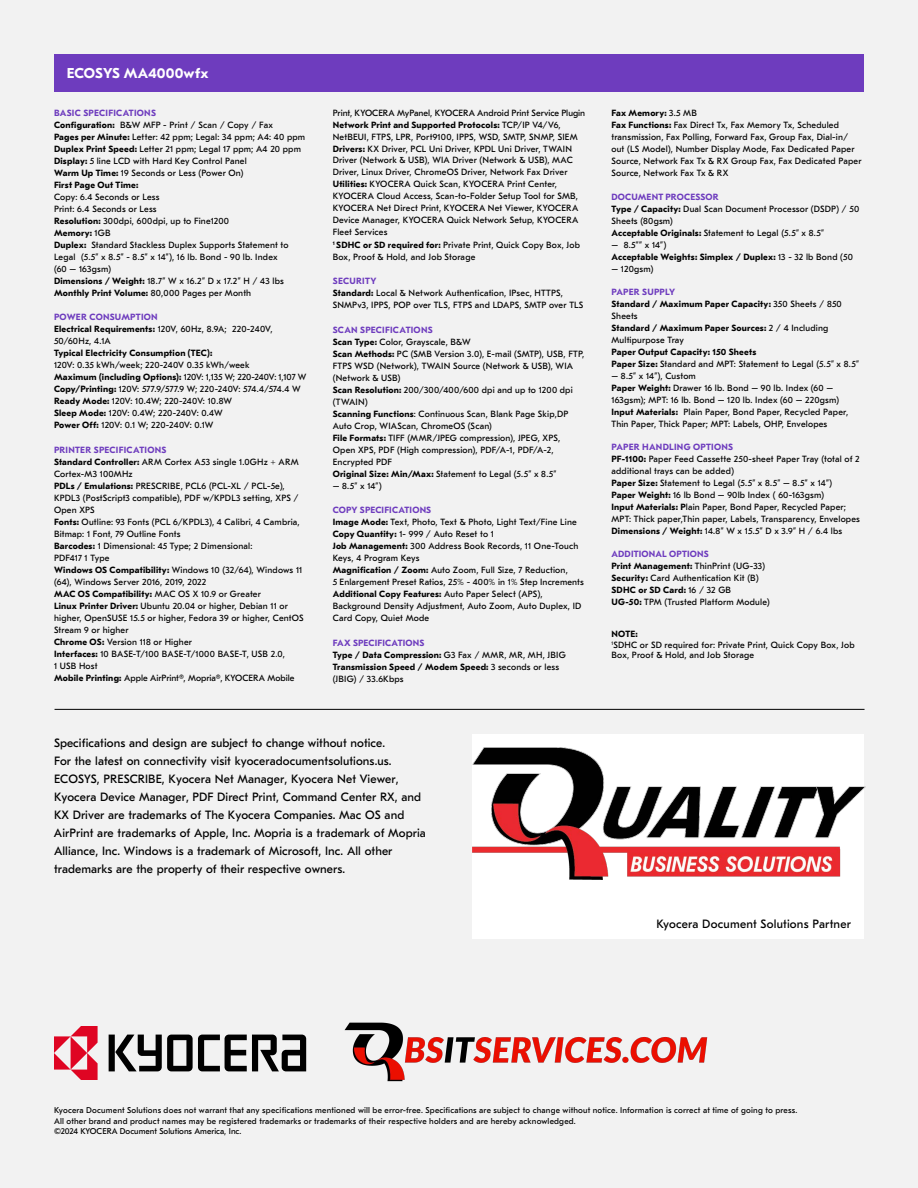
<style>
.page{position:relative;width:918px;height:1188px;background:#f2f2f2}
.page>*{position:absolute;margin:0;border:0;box-sizing:border-box;transform-origin:0 0}
.t1{font:700 14.25px "GT Eesti Pro Text";letter-spacing:.01em;color:#fff}
.t2{font:12px/18px "GT Eesti Pro Text";letter-spacing:.005em;color:#000}
.t3{font:9px/12px "GT Eesti Pro Text";letter-spacing:.02em;color:#000}
.t4{font:700 9px/12px "GT Eesti Pro Text";letter-spacing:.025em;color:#000}
.t5{font:8.4px/10.5px "GT Eesti Pro Text";letter-spacing:.02em;color:#000}
.s1{font-weight:700;color:#6e3cbe}
.s2{font-weight:700}
.s3{color:#6e3cbe}
.s4{font-weight:400}
</style>
<div class="page">
<div style="left:54px;top:54px;width:810px;height:37px;background:#6e3cbe"></div>
<svg style="left:109px;top:1035px;width:197px;height:36px"></svg>
<svg style="left:54px;top:1026px;width:44px;height:54px"></svg>
<div style="left:472px;top:735px;width:392px;height:204px;background:#fff"></div>
<hr style="left:55px;top:709px;width:810px;height:1px;background:#000">
<img style="left:472px;top:748px;width:393px;height:132px">
<img style="left:344px;top:1022px;width:364px;height:60px">
<h1 class="t1" style="left:67px;top:65px;width:143px">ECOSYS MA4000wfx</h1>
<p class="t3" style="left:54px;top:107px;width:253px"><span class="s1">BASIC SPECIFICATIONS<br></span><span class="s2">Configuration:</span> B&amp;W MFP - Print / Scan / Copy / Fax<br><span class="s2">Pages per Minute:</span> Letter: 42 ppm; Legal: 34 ppm; A4: 40 ppm <span class="s2">Duplex Print Speed:</span> Letter 21 ppm; Legal 17 ppm; A4 20 ppm <span class="s2">Display:</span> 5 line LCD with Hard Key Control Panel<br><span class="s2">Warm Up Time:</span> 19 Seconds or Less (Power On)<br><span class="s2">First Page Out Time:</span></p>
<p class="t3" style="left:54px;top:191px;width:236px">Copy: 6.4 Seconds or Less<br>Print: 6.4 Seconds or Less<br><span class="s2">Resolution:</span> 300dpi, 600dpi, up to Fine1200<br><span class="s2">Memory:</span> 1GB<br><span class="s2">Duplex:</span> Standard Stackless Duplex Supports Statement to Legal (5.5” x 8.5” - 8.5” x 14”), 16 lb. Bond - 90 lb. Index (60 – 163gsm)<br><span class="s2">Dimensions / Weight:</span> 18.7” W x 16.2” D x 17.2” H / 43 lbs <span class="s2">Monthly Print Volume:</span> 80,000 Pages per Month</p>
<p class="t3" style="left:54px;top:311px;width:220px"><span class="s1">POWER CONSUMPTION<br></span><span class="s2">Electrical Requirements:</span> 120V, 60Hz, 8.9A; 220-240V,<br>50/60Hz, 4.1A</p>
<p class="t4" style="left:54px;top:347px;width:160px">Typical Electricity Consumption (TEC):</p>
<p class="t3" style="left:54px;top:359px;width:254px">120V: 0.35 kWh/week; 220-240V 0.35 kWh/week<br><span class="s2">Maximum (including Options):</span> 120V: 1,135 W; 220-240V: 1,107 W <span class="s2">Copy/Printing:</span> 120V: 577.9/577.9 W; 220-240V: 574.4/574.4 W <span class="s2">Ready Mode:</span> 120V: 10.4W; 220-240V: 10.8W<br><span class="s2">Sleep Mode:</span> 120V: 0.4W; 220-240V: 0.4W<br><span class="s2">Power Off:</span> 120V: 0.1 W; 220-240V: 0.1W</p>
<p class="t3" style="left:54px;top:444px;width:251px"><span class="s1">PRINTER SPECIFICATIONS<br></span><span class="s2">Standard Controller:</span> ARM Cortex A53 single 1.0GHz + ARM Cortex-M3 100MHz<br><span class="s2">PDLs / Emulations:</span> PRESCRIBE, PCL6 (PCL-XL / PCL-5e), KPDL3 (PostScript3 compatible), PDF w/KPDL3 setting, XPS / Open XPS<br><span class="s2">Fonts:</span> Outline: 93 Fonts (PCL 6/KPDL3), 4 Calibri, 4 Cambria, Bitmap: 1 Font, 79 Outline Fonts<br><span class="s2">Barcodes:</span> 1 Dimensional: 45 Type; 2 Dimensional:<br>PDF417 1 Type<br><span class="s2">Windows OS Compatibility:</span> Windows 10 (32/64), Windows 11 (64), Windows Server 2016, 2019, 2022<br><span class="s2">MAC OS Compatibility:</span> MAC OS X 10.9 or Greater<br><span class="s2">Linux Printer Driver:</span> Ubuntu 20.04 or higher, Debian 11 or higher, OpenSUSE 15.5 or higher, Fedora 39 or higher, CentOS Stream 9 or higher<br><span class="s2">Chrome OS:</span> Version 118 or Higher<br><span class="s2">Interfaces:</span> 10 BASE-T/100 BASE-T/1000 BASE-T, USB 2.0,<br>1 USB Host<br><span class="s2">Mobile Printing:</span> Apple AirPrint®, Mopria®, KYOCERA Mobile</p>
<p class="t3" style="left:333px;top:107px;width:254px">Print, KYOCERA MyPanel, KYOCERA Android Print Service Plugin <span class="s2">Network Print and Supported Protocols:</span> TCP/IP V4/V6, NetBEUI, FTPS, LPR, Port9100, IPPS, WSD, SMTP, SNMP, SIEM <span class="s2">Drivers:</span> KX Driver, PCL Uni Driver, KPDL Uni Driver, TWAIN Driver (Network &amp; USB), WIA Driver (Network &amp; USB), MAC Driver, Linux Driver, ChromeOS Driver, Network Fax Driver <span class="s2">Utilities:</span> KYOCERA Quick Scan, KYOCERA Print Center, KYOCERA Cloud Access, Scan-to-Folder Setup Tool for SMB, KYOCERA Net Direct Print, KYOCERA Net Viewer, KYOCERA Device Manager, KYOCERA Quick Network Setup, KYOCERA Fleet Services<br><sup>1</sup> <span class="s2">SDHC or SD required for:</span> Private Print, Quick Copy Box, Job Box, Proof &amp; Hold, and Job Storage</p>
<p class="t3" style="left:333px;top:275px;width:252px"><span class="s1">SECURITY<br></span><span class="s2">Standard:</span> Local &amp; Network Authentication, IPsec, HTTPS,<br>SNMPv3, IPPS, POP over TLS, FTPS and LDAPS, SMTP over TLS</p>
<p class="t3" style="left:333px;top:324px;width:253px"><span class="s1">SCAN SPECIFICATIONS<br></span><span class="s2">Scan Type:</span> Color, Grayscale, B&amp;W<br><span class="s2">Scan Methods:</span> PC (SMB Version 3.0), E-mail (SMTP), USB, FTP, FTPS WSD (Network), TWAIN Source (Network &amp; USB), WIA (Network &amp; USB)<br><span class="s2">Scan Resolution:</span> 200/300/400/600 dpi and up to 1200 dpi (TWAIN)<br><span class="s2">Scanning Functions</span>: Continuous Scan, Blank Page Skip,DP Auto Crop, WIAScan, ChromeOS (Scan)<br><span class="s2">File Formats:</span> TIFF (MMR/JPEG compression), JPEG, XPS, Open XPS, PDF (High compression), PDF/A-1, PDF/A-2, Encrypted PDF<br><span class="s2">Original Size: Min/Max:</span> Statement to Legal (5.5” x 8.5”</p>
<p class="t3" style="left:333px;top:480px;width:50px">– 8.5” x 14”)</p>
<p class="t3" style="left:333px;top:504px;width:253px"><span class="s1">COPY SPECIFICATIONS<br></span><span class="s2">Image Mode:</span> Text, Photo, Text &amp; Photo, Light Text/Fine Line <span class="s2">Copy Quantity:</span> 1- 999 / Auto Reset to 1<br><span class="s2">Job Management:</span> 300 Address Book Records, 11 One-Touch Keys, 4 Program Keys<br><span class="s2">Magnification / Zoom:</span> Auto Zoom, Full Size, 7 Reduction,<br>5 Enlargement Preset Ratios, 25% - 400% in 1% Step Increments <span class="s2">Additional Copy Features:</span> Auto Paper Select (APS), Background Density Adjustment, Auto Zoom, Auto Duplex, ID Card Copy, Quiet Mode</p>
<p class="t4" style="left:333px;top:637px;width:234px"><span class="s3">FAX SPECIFICATIONS<br></span>Type / Data Compression: <span class="s4">G3 Fax / MMR, MR, MH, JBIG </span>Transmission Speed / Modem Speed: <span class="s4">3 seconds or less (JBIG) / 33.6Kbps</span></p>
<p class="t2" style="left:54px;top:734px;width:373px">Specifications and design are subject to change without notice.<br>For the latest on connectivity visit kyoceradocumentsolutions.us.<br>ECOSYS, PRESCRIBE, Kyocera Net Manager, Kyocera Net Viewer, Kyocera Device Manager, PDF Direct Print, Command Center RX, and KX Driver are trademarks of The Kyocera Companies. Mac OS and AirPrint are trademarks of Apple, Inc. Mopria is a trademark of Mopria Alliance, Inc. Windows is a trademark of Microsoft, Inc. All other trademarks are the property of their respective owners.</p>
<p class="t3" style="left:612px;top:107px;width:252px"><span class="s2">Fax Memory:</span> 3.5 MB<br><span class="s2">Fax Functions:</span> Fax Direct Tx, Fax Memory Tx, Scheduled transmission, Fax Polling, Forward Fax, Group Fax, Dial-in/ out (LS Model), Number Display Mode, Fax Dedicated Paper Source, Network Fax Tx &amp; RX Group Fax, Fax Dedicated Paper Source, Network Fax Tx &amp; RX</p>
<p class="t3" style="left:612px;top:191px;width:249px"><span class="s1">DOCUMENT PROCESSOR<br></span><span class="s2">Type / Capacity:</span> Dual Scan Document Processor (DSDP) / 50<br>Sheets (80gsm)<br><span class="s2">Acceptable Originals:</span> Statement to Legal (5.5” x 8.5”</p>
<p class="t4" style="left:612px;top:239px;width:243px"><span class="s4">– 8.5”” x 14”)<br></span>Acceptable Weights: Simplex / Duplex: <span class="s4">13 - 32 lb Bond (50</span></p>
<p class="t3" style="left:612px;top:263px;width:43px">– 120gsm)</p>
<p class="t4" style="left:612px;top:286px;width:232px"><span class="s3">PAPER SUPPLY<br></span>Standard / Maximum Paper Capacity: <span class="s4">350 Sheets / 850<br>Sheets<br></span>Standard / Maximum Paper Sources: <span class="s4">2 / 4 Including<br>Multipurpose Tray</span></p>
<p class="t3" style="left:612px;top:346px;width:249px"><span class="s2">Paper Output Capacity: 150 Sheets<br>Paper Size:</span> Standard and MPT: Statement to Legal (5.5” x 8.5”</p>
<p class="t3" style="left:612px;top:370px;width:238px">– 8.5” x 14”), Custom<br><span class="s2">Paper Weight:</span> Drawer 16 lb. Bond – 90 lb. Index (60 – 163gsm); MPT: 16 lb. Bond – 120 lb. Index (60 – 220gsm)<br><span class="s2">Input Materials:</span> Plain Paper, Bond Paper, Recycled Paper, Thin Paper, Thick Paper; MPT: Labels, OHP, Envelopes</p>
<p class="t3" style="left:612px;top:441px;width:250px"><span class="s1">PAPER HANDLING OPTIONS<br></span><span class="s2">PF-1100:</span> Paper Feed Cassette 250-sheet Paper Tray (total of 2 additional trays can be added)<br><span class="s2">Paper Size:</span> Statement to Legal (5.5” x 8.5” – 8.5” x 14”)<br><span class="s2">Paper Weight:</span> 16 lb Bond – 90lb Index ( 60-163gsm)<br><span class="s2">Input Materials: P</span>lain Paper, Bond Paper, Recycled Paper; MPT: Thick paper,Thin paper, Labels, Transparency, Envelopes <span class="s2">Dimensions / Weight:</span> 14.8” W x 15.5” D x 3.9” H / 6.4 lbs</p>
<p class="t3" style="left:612px;top:548px;width:160px"><span class="s1">ADDITIONAL OPTIONS<br></span><span class="s2">Print Management:</span> ThinPrint (UG-33)<br><span class="s2">Security:</span> Card Authentication Kit (B)<br><span class="s2">SDHC or SD Card:</span> 16 / 32 GB<br><span class="s2">UG-50:</span> TPM (Trusted Platform Module)</p>
<p class="t3" style="left:612px;top:629px;width:245px;line-height:10.6px"><span class="s2">NOTE:<br></span><sup>1</sup>SDHC or SD required for: Private Print, Quick Copy Box, Job<br>Box, Proof &amp; Hold, and Job Storage</p>
<h2 class="t2" style="left:656px;top:915px;width:196px">Kyocera Document Solutions Partner</h2>
<p class="t5" style="left:54px;top:1105px;width:745px">Kyocera Document Solutions does not warrant that any specifications mentioned will be error-free. Specifications are subject to change without notice. Information is correct at time of going to press.<br>All other brand and product names may be registered trademarks or trademarks of their respective holders and are hereby acknowledged.<br>©2024 KYOCERA Document Solutions America, Inc.</p>
</div>
